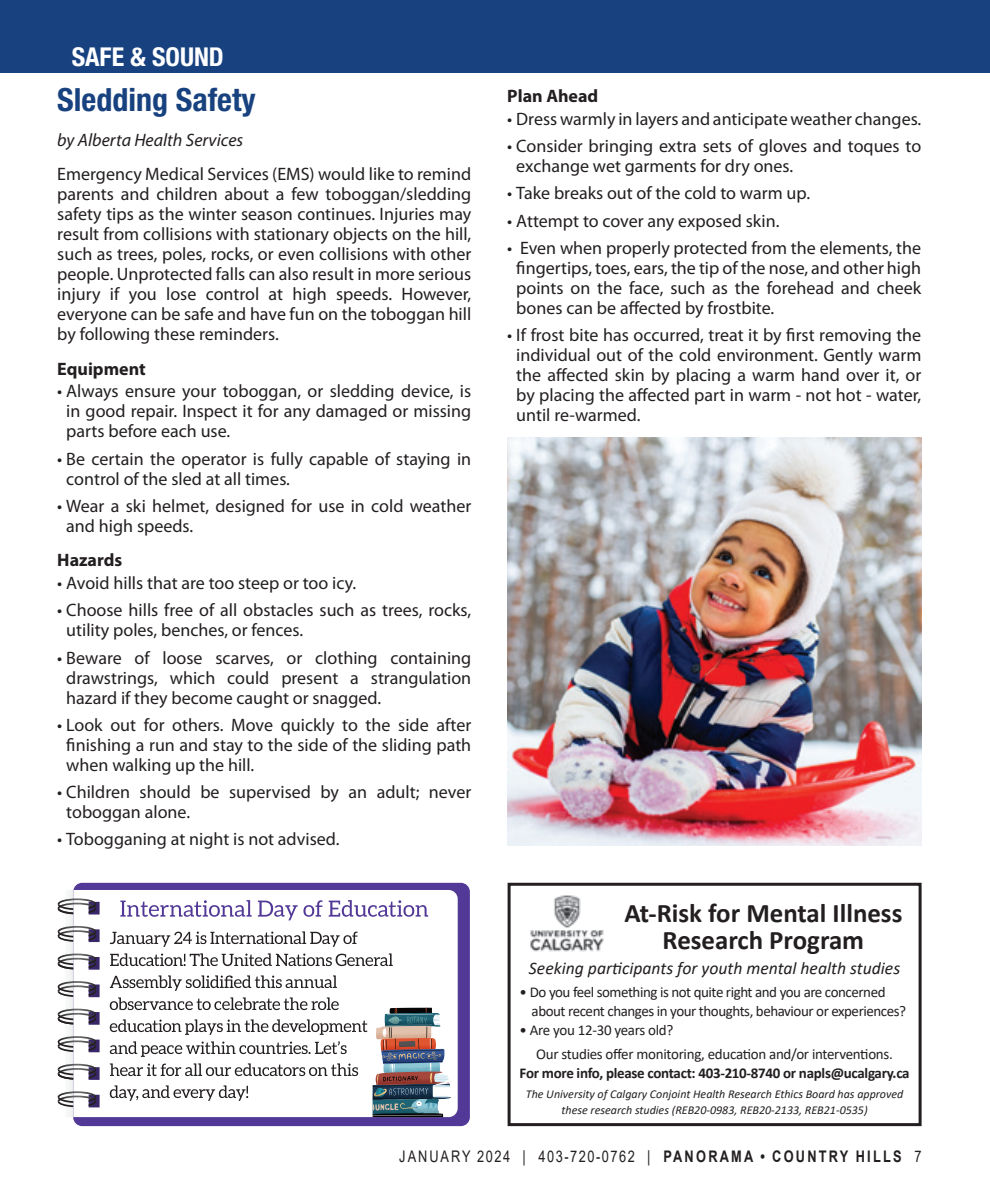
<style>
.page{position:relative;width:990px;height:1188px;background:#fff}
.page>*{position:absolute;margin:0;border:0;box-sizing:border-box;transform-origin:0 0}
.In_Around_title{font:700 condensed 32px "Helvetica Neue LT Std";color:#18427f}
.t1{font:700 26.8px/26.8px "Calibri";color:#231f20;text-align:center}
.t2{font:700 condensed 26px "Helvetica Neue LT Std";color:#fff}
.Body_text{font:18px/20px "Myriad Pro";color:#231f20;text-align:justify}
.Body_text-2{font:700 18px "Myriad Pro";color:#231f20}
.Body_text-3{font:italic 18px "Myriad Pro";color:#231f20}
.t3{font:italic 17.6px "Calibri";color:#231f20}
.t4{font:16px "Arial";letter-spacing:.12em;color:#231f20;scale:.8 1}
.t5{font:15px/19px "Calibri";letter-spacing:-.03em;color:#231f20}
.t6{font:700 15px "Calibri";letter-spacing:-.02em;color:#231f20}
.t7{font:italic 12px/16px "Calibri";color:#231f20;text-align:center}
.s1{font-weight:700}
</style>
<div class="page">
<div style="left:0;top:0;width:990px;height:72px;background:#18427f"></div>
<img style="left:507px;top:437px;width:414px;height:409px">
<img style="left:530px;top:895px;width:74px;height:57px">
<div style="left:508px;top:883px;width:414px;height:243px;border:3px solid #231f20"></div>
<div style="left:73px;top:883px;width:397px;height:243px;background:#523997;border-radius:9px"></div>
<div style="left:100px;top:890px;width:358px;height:227px;background:#fff"></div>
<svg style="left:58px;top:890px;width:42px;height:227px"></svg>
<img style="left:373px;top:1007px;width:79px;height:110px">
<svg style="left:120px;top:900px;width:308px;height:20px"></svg>
<svg style="left:110px;top:1085px;width:138px;height:16px"></svg>
<svg style="left:110px;top:1063px;width:248px;height:13px"></svg>
<svg style="left:110px;top:1041px;width:237px;height:16px"></svg>
<svg style="left:110px;top:1019px;width:257px;height:16px"></svg>
<svg style="left:110px;top:997px;width:229px;height:13px"></svg>
<svg style="left:110px;top:975px;width:227px;height:16px"></svg>
<svg style="left:110px;top:953px;width:283px;height:13px"></svg>
<svg style="left:110px;top:931px;width:248px;height:16px"></svg>
<p class="t2" style="left:72px;top:41px;width:154px">SAFE &amp; SOUND</p>
<p class="In_Around_title" style="left:57px;top:81px;width:200px">Sledding Safety</p>
<p class="Body_text-3" style="left:57px;top:129px;width:187px">by Alberta Health Services</p>
<p class="Body_text" style="left:57px;top:164px;width:416px">Emergency Medical Services (EMS) would like to remind parents and children about a few toboggan/sledding safety tips as the winter season continues. Injuries may result from collisions with stationary objects on the hill, such as trees, poles, rocks, or even collisions with other people. Unprotected falls can also result in more serious injury if you lose control at high speeds. However, everyone can be safe and have fun on the toboggan hill by following these reminders.</p>
<p class="Body_text-2" style="left:57px;top:357px;width:90px">Equipment</p>
<p class="Body_text" style="left:66px;top:381px;width:406px;text-indent:-9px">• Always ensure your toboggan, or sledding device, is in good repair. Inspect it for any damaged or missing parts before each use.</p>
<p class="Body_text" style="left:66px;top:448px;width:406px;text-indent:-9px">• Be certain the operator is fully capable of staying in control of the sled at all times.</p>
<p class="Body_text" style="left:66px;top:496px;width:407px;text-indent:-9px">• Wear a ski helmet, designed for use in cold weather and high speeds.</p>
<p class="Body_text-2" style="left:57px;top:548px;width:67px">Hazards</p>
<p class="Body_text" style="left:57px;top:573px;width:300px">• Avoid hills that are too steep or too icy.</p>
<p class="Body_text" style="left:66px;top:600px;width:406px;text-indent:-9px">• Choose hills free of all obstacles such as trees, rocks, utility poles, benches, or fences.</p>
<p class="Body_text" style="left:66px;top:647px;width:406px;text-indent:-9px">• Beware of loose scarves, or clothing containing drawstrings, which could present a strangulation hazard if they become caught or snagged.</p>
<p class="Body_text" style="left:66px;top:714px;width:406px;text-indent:-9px">• Look out for others. Move quickly to the side after finishing a run and stay to the side of the sliding path when walking up the hill.</p>
<p class="Body_text" style="left:66px;top:782px;width:407px;text-indent:-9px">• Children should be supervised by an adult; never toboggan alone.</p>
<p class="Body_text" style="left:57px;top:829px;width:284px">• Tobogganing at night is not advised.</p>
<p class="Body_text-2" style="left:507px;top:84px;width:93px">Plan Ahead</p>
<p class="Body_text" style="left:507px;top:109px;width:416px">• Dress warmly in layers and anticipate weather changes.</p>
<p class="Body_text" style="left:516px;top:136px;width:406px;text-indent:-9px">• Consider bringing extra sets of gloves and toques to exchange wet garments for dry ones.</p>
<p class="Body_text" style="left:507px;top:183px;width:304px">• Take breaks out of the cold to warm up.</p>
<p class="Body_text" style="left:507px;top:210px;width:274px">• Attempt to cover any exposed skin.</p>
<p class="Body_text" style="left:516px;top:237px;width:406px;text-indent:-9px">• Even when properly protected from the elements, the fingertips, toes, ears, the tip of the nose, and other high points on the face, such as the forehead and cheek bones can be affected by frostbite.</p>
<p class="Body_text" style="left:516px;top:325px;width:407px;text-indent:-9px">• If frost bite has occurred, treat it by first removing the individual out of the cold environment. Gently warm the affected skin by placing a warm hand over it, or by placing the affected part in warm - not hot - water, until re-warmed.</p>
<p class="t1" style="left:624px;top:899px;width:279px">At-Risk for Mental Illness<br>Research Program</p>
<p class="t5" style="left:532px;top:983px;width:376px;text-indent:-12px">• Do you feel something is not quite right and you are concerned about recent changes in your thoughts, behaviour or experiences?</p>
<p class="t5" style="left:536px;top:1018px;width:358px;line-height:23.4px;text-indent:-17px">• Are you 12-30 years old?<br>Our studies offer monitoring, education and/or interventions.</p>
<p class="t6" style="left:520px;top:1062px;width:392px">For more info, please contact: 403-210-8740 or napls@ucalgary.ca</p>
<p class="t7" style="left:526px;top:1086px;width:379px">The University of Calgary Conjoint Health Research Ethics Board has approved these research studies (REB20-0983, REB20-2133, REB21-0535)</p>
<p class="t3" style="left:529px;top:956px;width:373px">Seeking participants for youth mental health studies</p>
<p class="t4" style="left:399px;top:1145px;width:654px">JANUARY 2024 | 403-720-0762 | <span class="s1">PANORAMA • COUNTRY HILLS</span> 7</p>
</div>
